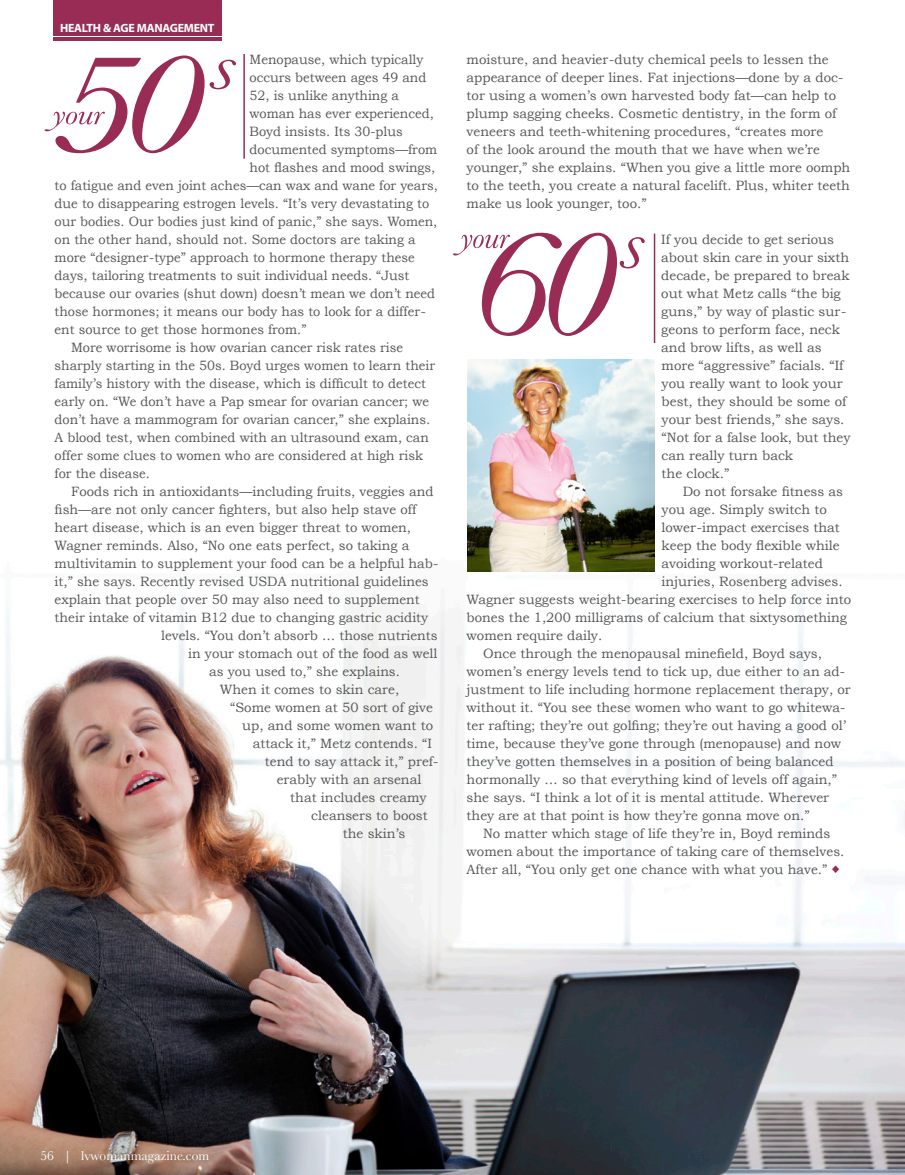
<style>
.page{position:relative;width:905px;height:1175px;background:#fff}
.page>*{position:absolute;margin:0;border:0;box-sizing:border-box;transform-origin:0 0}
.t1{font:13.5px/18px "Bookman Old Style";color:#57585a}
.t2{font:13.5px/18px "Bookman Old Style";color:#57585a;scale:.95 1}
.t3{font:13.5px "Baskerville";color:#fff}
.t4{font:700 12px "Myriad";letter-spacing:-.02em;color:#fff}
.s1{font-family:"Monotype Sorts";font-size:10.5px;color:#982c55}
</style>
<div class="page">
<img style="left:0;top:534px;width:904px;height:640px">
<svg style="left:45px;top:55px;width:191px;height:98px"></svg>
<hr style="left:243px;top:54px;width:2px;height:105px;background:#982c55">
<svg style="left:453px;top:233px;width:191px;height:103px"></svg>
<hr style="left:653px;top:234px;width:2px;height:109px;background:#982c55">
<img style="left:467px;top:359px;width:187px;height:213px">
<div style="left:53px;top:0;width:168px;height:40px;background:#982c55"></div>
<svg style="left:53px;top:36px;width:168px;height:1px"></svg>
<p class="t4" style="left:60px;top:22px;width:156px">HEALTH &amp; AGE MANAGEMENT</p>
<p class="t2" style="left:249px;top:50px;width:184px">Menopause, which typically</p>
<p class="t2" style="left:249px;top:68px;width:188px">occurs between ages 49 and</p>
<p class="t2" style="left:249px;top:86px;width:159px">52, is unlike anything a</p>
<p class="t2" style="left:249px;top:104px;width:195px">woman has ever experienced,</p>
<p class="t2" style="left:249px;top:122px;width:163px">Boyd insists. Its 30-plus</p>
<p class="t2" style="left:249px;top:140px;width:199px">documented symptoms—from</p>
<p class="t2" style="left:249px;top:158px;width:197px">hot flashes and mood swings,</p>
<p class="t2" style="left:55px;top:176px;width:405px">to fatigue and even joint aches—can wax and wane for years,</p>
<p class="t2" style="left:55px;top:194px;width:396px">due to disappearing estrogen levels. “It’s very devastating to</p>
<p class="t2" style="left:55px;top:212px;width:404px">our bodies. Our bodies just kind of panic,” she says. Women,</p>
<p class="t2" style="left:55px;top:230px;width:381px">on the other hand, should not. Some doctors are taking a</p>
<p class="t2" style="left:55px;top:248px;width:381px">more “designer-type” approach to hormone therapy these</p>
<p class="t2" style="left:55px;top:266px;width:375px">days, tailoring treatments to suit individual needs. “Just</p>
<p class="t2" style="left:55px;top:284px;width:402px">because our ovaries (shut down) doesn’t mean we don’t need</p>
<p class="t2" style="left:55px;top:302px;width:392px">those hormones; it means our body has to look for a differ-</p>
<p class="t2" style="left:55px;top:320px;width:266px">ent source to get those hormones from.”</p>
<p class="t2" style="left:55px;top:338px;width:402px;text-indent:17px">More worrisome is how ovarian cancer risk rates rise sharply starting in the 50s. Boyd urges women to learn their family’s history with the disease, which is difficult to detect early on. “We don’t have a Pap smear for ovarian cancer; we don’t have a mammogram for ovarian cancer,” she explains.<br>A blood test, when combined with an ultrasound exam, can offer some clues to women who are considered at high risk for the disease.</p>
<p class="t1" style="left:71px;top:482px;width:364px">Foods rich in antioxidants—including fruits, veggies and</p>
<p class="t1" style="left:55px;top:500px;width:363px">fish—are not only cancer fighters, but also help stave off</p>
<p class="t1" style="left:55px;top:518px;width:358px">heart disease, which is an even bigger threat to women,</p>
<p class="t1" style="left:55px;top:536px;width:356px">Wagner reminds. Also, “No one eats perfect, so taking a</p>
<p class="t1" style="left:55px;top:554px;width:385px">multivitamin to supplement your food can be a helpful hab-</p>
<p class="t1" style="left:55px;top:572px;width:375px">it,” she says. Recently revised USDA nutritional guidelines</p>
<p class="t1" style="left:55px;top:590px;width:367px">explain that people over 50 may also need to supplement</p>
<p class="t1" style="left:55px;top:608px;width:375px">their intake of vitamin B12 due to changing gastric acidity</p>
<p class="t1" style="left:161px;top:626px;width:278px">levels. “You don’t absorb … those nutrients</p>
<p class="t1" style="left:188px;top:644px;width:251px">in your stomach out of the food as well</p>
<p class="t1" style="left:209px;top:662px;width:192px">as you used to,” she explains.</p>
<p class="t1" style="left:220px;top:680px;width:181px">When it comes to skin care,</p>
<p class="t1" style="left:230px;top:698px;width:204px">“Some women at 50 sort of give</p>
<p class="t1" style="left:242px;top:716px;width:192px">up, and some women want to</p>
<p class="t1" style="left:253px;top:734px;width:181px">attack it,” Metz contends. “I</p>
<p class="t1" style="left:265px;top:752px;width:175px">tend to say attack it,” pref-</p>
<p class="t1" style="left:277px;top:770px;width:146px">erably with an arsenal</p>
<p class="t1" style="left:290px;top:788px;width:138px">that includes creamy</p>
<p class="t1" style="left:311px;top:806px;width:118px">cleansers to boost</p>
<p class="t1" style="left:343px;top:824px;width:64px">the skin’s</p>
<p class="t1" style="left:466px;top:50px;width:385px">moisture, and heavier-duty chemical peels to lessen the appearance of deeper lines. Fat injections—done by a doc&shy;tor using a women’s own harvested body fat—can help to plump sagging cheeks. Cosmetic dentistry, in the form of veneers and teeth-whitening procedures, “creates more<br>of the look around the mouth that we have when we’re younger,” she explains. “When you give a little more oomph to the teeth, you create a natural facelift. Plus, whiter teeth make us look younger, too.”</p>
<p class="t1" style="left:661px;top:230px;width:191px">If you decide to get serious about skin care in your sixth decade, be prepared to break out what Metz calls “the big guns,” by way of plastic sur&shy;geons to perform face, neck and brow lifts, as well as more “aggressive” facials. “If you really want to look your best, they should be some of your best friends,” she says. “Not for a false look, but they can really turn back<br>the clock.”</p>
<p class="t1" style="left:682px;top:482px;width:162px">Do not forsake fitness as</p>
<p class="t1" style="left:661px;top:500px;width:167px">you age. Simply switch to</p>
<p class="t1" style="left:661px;top:518px;width:180px">lower-impact exercises that</p>
<p class="t1" style="left:661px;top:536px;width:180px">keep the body flexible while</p>
<p class="t1" style="left:661px;top:554px;width:163px">avoiding workout-related</p>
<p class="t1" style="left:661px;top:572px;width:182px">injuries, Rosenberg advises.</p>
<p class="t1" style="left:466px;top:590px;width:386px">Wagner suggests weight-bearing exercises to help force into</p>
<p class="t1" style="left:466px;top:608px;width:382px">bones the 1,200 milligrams of calcium that sixtysomething</p>
<p class="t1" style="left:466px;top:626px;width:137px">women require daily.</p>
<p class="t1" style="left:466px;top:644px;width:385px;text-indent:16px">Once through the menopausal minefield, Boyd says, women’s energy levels tend to tick up, due either to an ad&shy;justment to life including hormone replacement therapy, or without it. “You see these women who want to go whitewa&shy;ter rafting; they’re out golfing; they’re out having a good ol’ time, because they’ve gone through (menopause) and now they’ve gotten themselves in a position of being balanced hormonally … so that everything kind of levels off again,” she says. “I think a lot of it is mental attitude. Wherever they are at that point is how they’re gonna move on.”</p>
<p class="t1" style="left:466px;top:824px;width:379px;text-align:center">No matter which stage of life they’re in, Boyd reminds women about the importance of taking care of themselves.<br>After all, “You only get one chance with what you have.” <span class="s1">u</span></p>
<p class="t3" style="left:40px;top:1147px;width:170px">56 | lvwomanmagazine.com</p>
</div>
